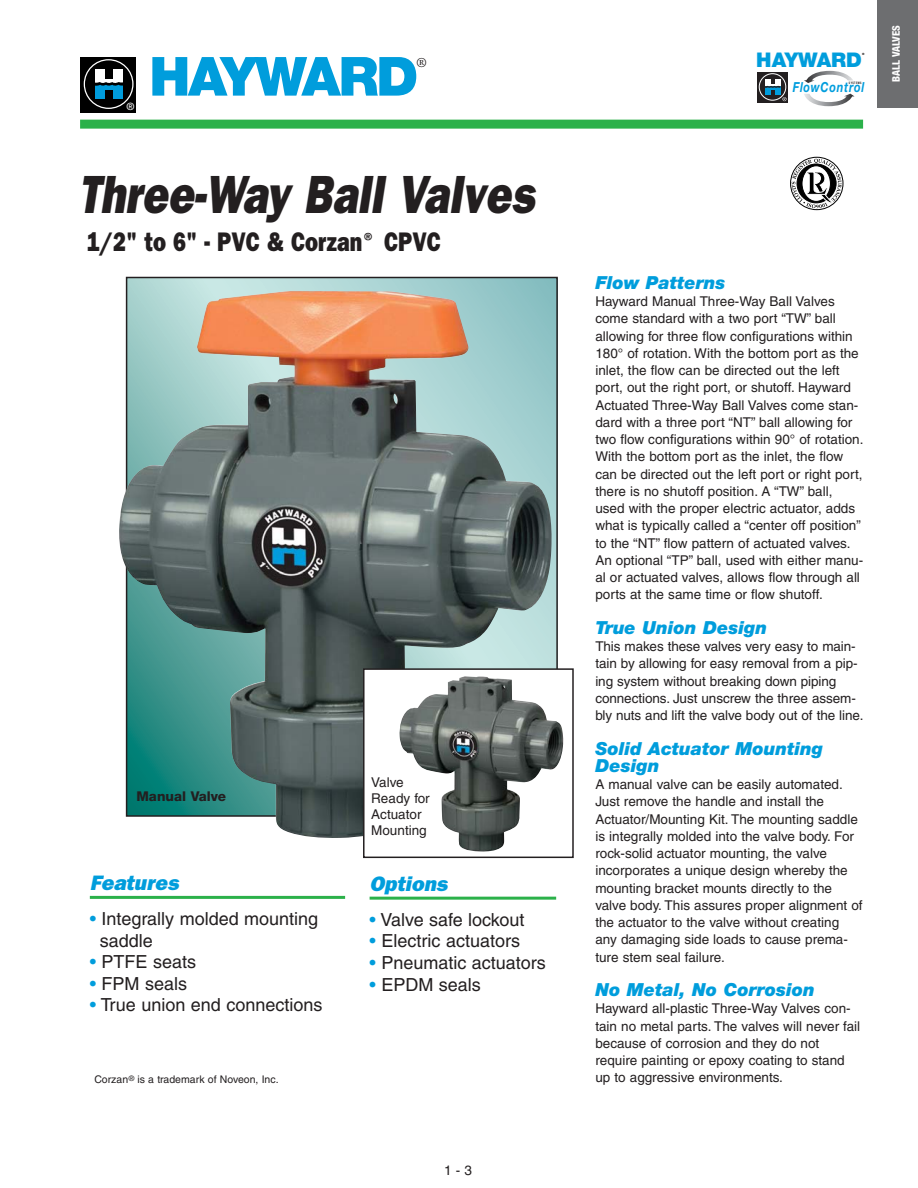
<style>
.page{position:relative;width:918px;height:1188px;background:#fff}
.page>*{position:absolute;margin:0;border:0;box-sizing:border-box;transform-origin:0 0}
.t1{font:italic 800 54px "Franklin Gothic";color:#231f20;scale:.8 1}
.t2{font:900 54px "Helvetica Neue";letter-spacing:-.04em;color:#009ddc}
.t3{font:800 27px "Franklin Gothic";color:#231f20;scale:.8 1}
.t4{font:italic 800 21px "Franklin Gothic";color:#009ddc}
.t5{font:900 20.25px "Helvetica Neue";color:#009ddc}
.t6{font:18px/21.6px "Helvetica";color:#231f20}
.t7{font:italic 900 18px/17.2px "Helvetica Neue";color:#009ddc}
.t8{font:italic 700 13.8px "Helvetica Neue";letter-spacing:.06em;color:#009ddd;scale:.8 1}
.t9{font:13.5px/17.2px "Helvetica";color:#231f20}
.t10{font:800 13.5px "Helvetica Neue";color:#231f20}
.t11{font:13.5px "Times";color:#231f20}
.t12{font:10.5px "Helvetica";color:#231f20}
.t13{font:800 condensed 10.5px "Helvetica Neue";color:#fff}
.t14{font:500 10.05px "Helvetica Neue";color:#fff}
.t15{font:700 condensed 3.3px "Helvetica Neue";letter-spacing:.17em;color:#231f20;scale:.8 1}
.t16{font:900 3px "Helvetica Neue";color:#231f20}
.s1{color:#009ddc}
</style>
<div class="page">
<svg style="left:129px;top:280px;width:426px;height:388px;background:#abd4d4"></svg>
<hr style="left:90px;top:896px;width:255px;height:3px;background:#2bb14a">
<hr style="left:370px;top:897px;width:186px;height:3px;background:#2bb14a">
<div style="left:81px;top:57px;width:55px;height:55px;background:#000"></div>
<svg style="left:84px;top:59px;width:50px;height:50px"></svg>
<div style="left:95px;top:69px;width:10px;height:29px;background:#fff"></div>
<div style="left:113px;top:69px;width:10px;height:29px;background:#fff"></div>
<div style="left:105px;top:79px;width:8px;height:10px;background:#fff"></div>
<div style="left:113px;top:84px;width:10px;height:14px;background:#009cdc"></div>
<div style="left:95px;top:84px;width:10px;height:14px;background:#009cdc"></div>
<div style="left:105px;top:84px;width:8px;height:5px;background:#009cdc"></div>
<svg style="left:95px;top:82px;width:28px;height:4px"></svg>
<div style="left:80px;top:120px;width:783px;height:9px;background:#2bb14a"></div>
<svg style="left:792px;top:159px;width:50px;height:49px"></svg>
<div style="left:790px;top:157px;width:53px;height:53px;border:1px solid #000;border-radius:50%"></div>
<div style="left:878px;top:0;width:40px;height:108px;background:#6d6e70"></div>
<img style="left:119px;top:291px;width:434px;height:547px">
<div style="left:364px;top:669px;width:209px;height:188px;background:#fff"></div>
<img style="left:399px;top:676px;width:165px;height:176px">
<div style="left:363px;top:668px;width:211px;height:190px;border:2px solid #231f20"></div>
<svg style="left:757px;top:72px;width:31px;height:30px"></svg>
<svg style="left:759px;top:74px;width:27px;height:26px"></svg>
<div style="left:759px;top:74px;width:27px;height:26px;border:1px solid #fff;border-radius:50%"></div>
<svg style="left:782px;top:97px;width:5px;height:4px"></svg>
<div style="left:765px;top:79px;width:5px;height:16px;background:#fff"></div>
<div style="left:775px;top:79px;width:5px;height:16px;background:#fff"></div>
<div style="left:775px;top:87px;width:5px;height:8px;background:#009ddd"></div>
<div style="left:765px;top:87px;width:5px;height:8px;background:#009ddd"></div>
<svg style="left:765px;top:84px;width:15px;height:6px"></svg>
<svg style="left:806px;top:71px;width:47px;height:10px"></svg>
<svg style="left:804px;top:94px;width:48px;height:12px"></svg>
<p class="t14" style="left:127px;top:103px;width:10px">®</p>
<h1 class="t2" style="left:149px;top:57px;width:271px">HAYWARD</h1>
<p class="t11" style="left:416px;top:57px;width:12px">®</p>
<h1 class="t1" style="left:79px;top:176px;width:580px">Three-Way Ball Valves</h1>
<h2 class="t3" style="left:87px;top:233px;width:444px">1/2" to 6" - PVC &amp; Corzan<sup>®</sup> CPVC</h2>
<p class="t10" style="left:136px;top:791px;width:91px">Manual Valve</p>
<h3 class="t4" style="left:90px;top:876px;width:94px">Features</h3>
<h3 class="t6" style="left:100px;top:910px;width:220px;text-indent:-10px"><span class="s1">•</span> Integrally molded mounting saddle</h3>
<h3 class="t6" style="left:90px;top:953px;width:108px"><span class="s1">•</span> PTFE seats</h3>
<h3 class="t6" style="left:90px;top:974px;width:99px"><span class="s1">•</span> FPM seals</h3>
<h3 class="t6" style="left:90px;top:996px;width:234px"><span class="s1">•</span> True union end connections</h3>
<p class="t12" style="left:94px;top:1076px;width:186px">Corzan<sup>®</sup> is a trademark of Noveon, Inc.</p>
<p class="t9" style="left:371px;top:775px;width:60px;line-height:16.2px">Valve<br>Ready for<br>Actuator<br>Mounting</p>
<h3 class="t4" style="left:370px;top:877px;width:83px">Options</h3>
<h3 class="t6" style="left:370px;top:910px;width:156px"><span class="s1">•</span> Valve safe lockout</h3>
<h3 class="t6" style="left:370px;top:932px;width:152px"><span class="s1">•</span> Electric actuators</h3>
<h3 class="t6" style="left:370px;top:954px;width:178px"><span class="s1">•</span> Pneumatic actuators</h3>
<h3 class="t6" style="left:370px;top:975px;width:113px"><span class="s1">•</span> EPDM seals</h3>
<p class="t9" style="left:444px;top:1163px;width:29px">1 - 3</p>
<h3 class="t5" style="left:756px;top:52px;width:107px">HAYWARD</h3>
<p class="t16" style="left:862px;top:52px;width:4px">®</p>
<p class="t8" style="left:793px;top:82px;width:91px">FlowControl</p>
<p class="t15" style="left:849px;top:81px;width:17px">SYSTEMS</p>
<p class="t13" style="left:892px;top:82px;width:58px;rotate:-90deg">BALL VALVES</p>
<h3 class="t7" style="left:595px;top:275px;width:132px">Flow Patterns</h3>
<p class="t9" style="left:595px;top:294px;width:270px">Hayward Manual Three-Way Ball Valves come standard with a two port “TW” ball allowing for three flow configurations within 180° of rotation. With the bottom port as the inlet, the flow can be directed out the left port, out the right port, or shutoff. Hayward Actuated Three-Way Ball Valves come stan&shy;dard with a three port “NT” ball allowing for two flow configurations within 90° of rotation.<br>With the bottom port as the inlet, the flow can be directed out the left port or right port, there is no shutoff position. A “TW” ball, used with the proper electric actuator, adds what is typically called a “center off position” to the “NT” flow pattern of actuated valves.<br>An optional “TP” ball, used with either manu&shy;al or actuated valves, allows flow through all ports at the same time or flow shutoff.</p>
<h3 class="t7" style="left:595px;top:620px;width:173px">True Union Design</h3>
<p class="t9" style="left:595px;top:639px;width:270px">This makes these valves very easy to main&shy;tain by allowing for easy removal from a pip&shy;ing system without breaking down piping connections. Just unscrew the three assem&shy;bly nuts and lift the valve body out of the line.</p>
<h3 class="t7" style="left:595px;top:741px;width:229px">Solid Actuator Mounting<br>Design</h3>
<p class="t9" style="left:595px;top:777px;width:269px">A manual valve can be easily automated.<br>Just remove the handle and install the Actuator/Mounting Kit. The mounting saddle is integrally molded into the valve body. For rock-solid actuator mounting, the valve incorporates a unique design whereby the mounting bracket mounts directly to the valve body. This assures proper alignment of the actuator to the valve without creating any damaging side loads to cause prema&shy;ture stem seal failure.</p>
<h3 class="t7" style="left:595px;top:983px;width:221px">No Metal, No Corrosion</h3>
<p class="t9" style="left:595px;top:1001px;width:266px">Hayward all-plastic Three-Way Valves con&shy;tain no metal parts. The valves will never fail because of corrosion and they do not require painting or epoxy coating to stand up to aggressive environments.</p>
</div>
